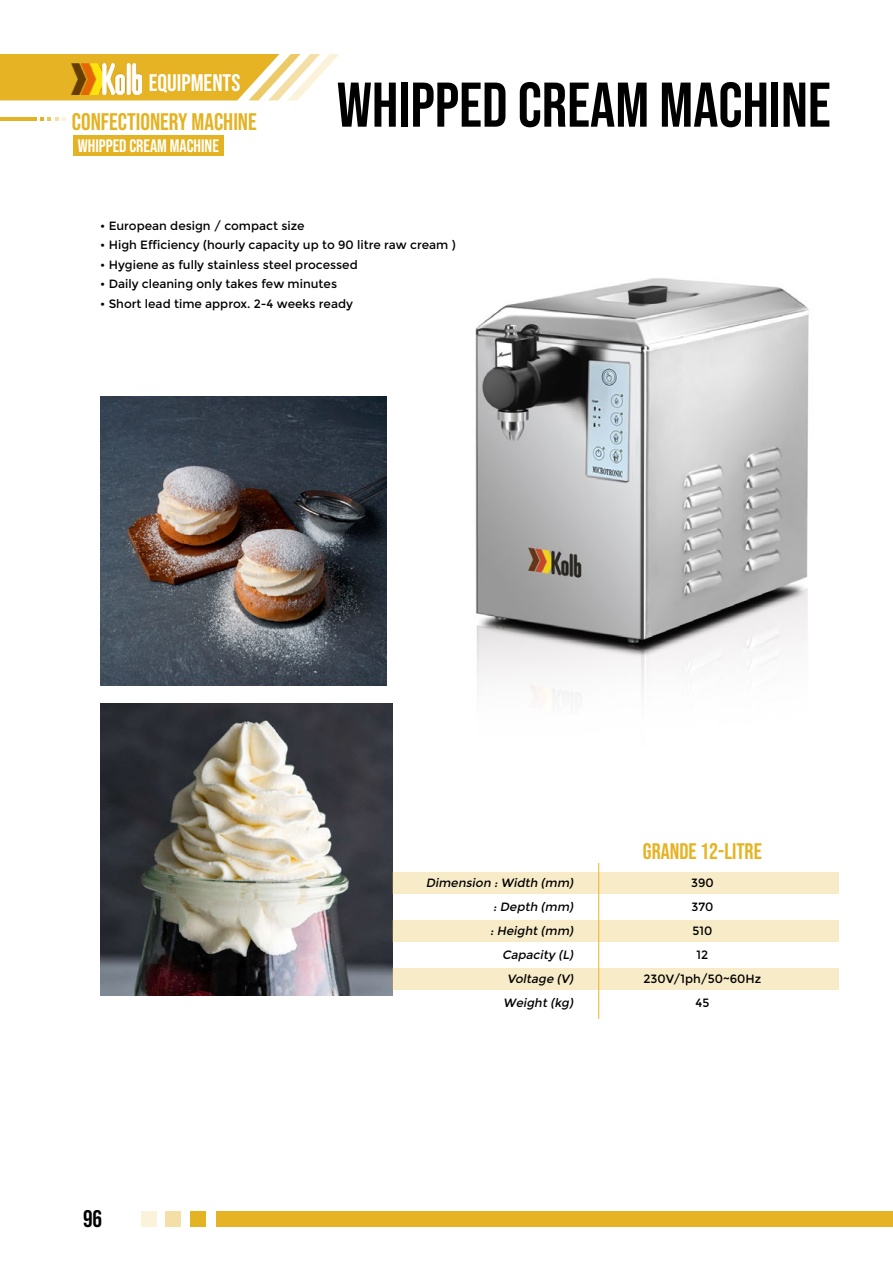
<style>
.page{position:relative;width:893px;height:1263px;background:#fff}
.page>*{position:absolute;margin:0;border:0;box-sizing:border-box;transform-origin:0 0}
.t1{font:63px "Bebas Neue";color:#000}
.t2{font:24px "Bebas Neue";color:#e4b323}
.t3{font:24px "Bebas Neue";color:#fff}
.t4{font:24px "Bebas Neue";color:#000}
.t5{font:22.5px "Bebas Neue";color:#e5b323}
.t6{font:18px "Bebas Neue";color:#fff}
.t7{font:12px/24px "Montserrat";color:#000;text-align:center}
.t8{font:italic 12px/24px "Montserrat";color:#000;text-align:right}
</style>
<div class="page">
<div style="left:216px;top:1211px;width:677px;height:15px;background:#e5b323"></div>
<svg style="left:0;top:54px;width:339px;height:46px"></svg>
<hr style="left:0;top:118px;width:37px;height:3px;background:#e4b323">
<svg style="left:40px;top:117px;width:26px;height:4px"></svg>
<div style="left:190px;top:1211px;width:16px;height:15px;background:#e4b323"></div>
<div style="left:165px;top:1211px;width:16px;height:15px;background:#f4e0a7"></div>
<div style="left:141px;top:1211px;width:16px;height:15px;background:#faf2d9"></div>
<div style="left:73px;top:135px;width:151px;height:20px;background:#e4b323"></div>
<img style="left:377px;top:278px;width:432px;height:495px">
<img style="left:100px;top:397px;width:287px;height:289px">
<img style="left:100px;top:703px;width:292px;height:292px">
<div style="left:392px;top:872px;width:447px;height:22px;background:#f8ecc8"></div>
<div style="left:392px;top:920px;width:447px;height:22px;background:#f8ecc8"></div>
<div style="left:392px;top:968px;width:447px;height:21px;background:#f8ecc8"></div>
<hr style="left:598px;top:863px;width:1px;height:156px;background:#e7b424">
<h2 class="t3" style="left:149px;top:69px;width:93px">EQUIPMENTS</h2>
<h2 class="t2" style="left:72px;top:108px;width:187px">CONFECTIONERY MACHINE</h2>
<h3 class="t6" style="left:78px;top:135px;width:143px">WHIPPED CREAM MACHINE</h3>
<h1 class="t1" style="left:337px;top:69px;width:495px">WHIPPED CREAM MACHINE</h1>
<p class="t7" style="left:100px;top:214px;width:206px">• European design / compact size</p>
<p class="t7" style="left:100px;top:233px;width:357px">• High Efficiency (hourly capacity up to 90 litre raw cream )</p>
<p class="t7" style="left:100px;top:253px;width:259px">• Hygiene as fully stainless steel processed</p>
<p class="t7" style="left:100px;top:272px;width:238px">• Daily cleaning only takes few minutes</p>
<p class="t7" style="left:100px;top:292px;width:254px">• Short lead time approx. 2-4 weeks ready</p>
<h3 class="t5" style="left:643px;top:838px;width:120px">GRANDE 12-LITRE</h3>
<h2 class="t4" style="left:83px;top:1205px;width:21px">96</h2>
<p class="t8" style="left:426px;top:871px;width:151px">Dimension : Width (mm) : Depth (mm)<br>: Height (mm)<br>Capacity (L)<br>Voltage (V)<br>Weight (kg)</p>
<p class="t7" style="left:643px;top:871px;width:119px">390<br>370<br>510<br>12<br>230V/1ph/50~60Hz<br>45</p>
</div>
